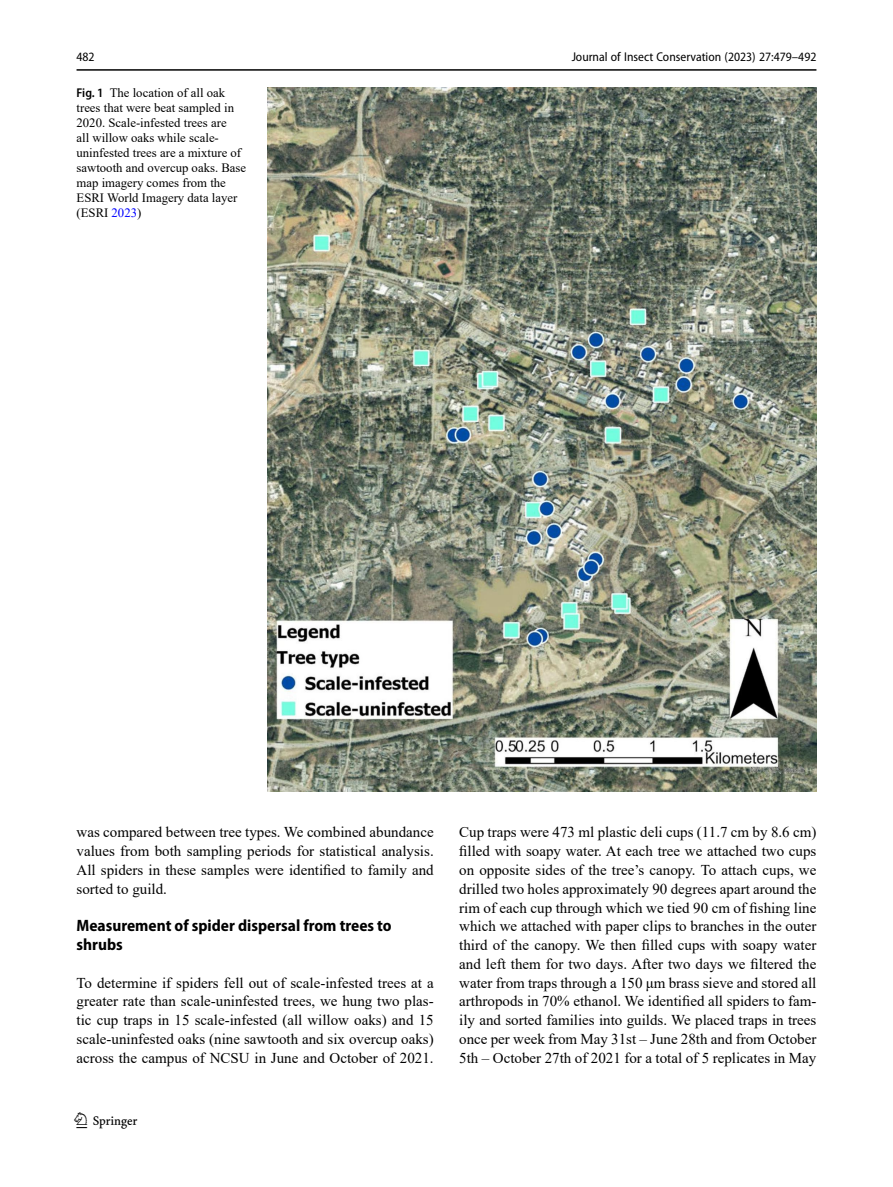
<style>
.page{position:relative;width:893px;height:1187px;background:#fff}
.page>*{position:absolute;margin:0;border:0;box-sizing:border-box;transform-origin:0 0}
.t1{font:22.5px "Springnew";color:#000}
.Head_2{font:700 semi-condensed 16.5px/18.8px "Myriad Pro";color:#000}
.Body_Text{font:15px/18.8px "Times New Roman";color:#000;text-align:justify}
.Figure_Caption_Side{font:12.75px/15px "Times New Roman";color:#000}
.t2{font:semi-condensed 12.75px "Myriad Pro";color:#000}
.s1{font-family:"Myriad Pro";font-weight:600;font-stretch:semi-condensed}
.s2{color:#00f}
</style>
<div class="page">
<hr style="left:77px;top:69px;width:739px;height:2px;background:#000">
<img style="left:268px;top:87px;width:548px;height:704px">
<p class="t2" style="left:77px;top:49px;width:20px">482</p>
<p class="Figure_Caption_Side" style="left:77px;top:84px;width:171px"><span class="s1">Fig. 1</span> The location of all oak trees that were beat sampled in<br>2020. Scale-infested trees are<br>all willow oaks while scale&shy;uninfested trees are a mixture of sawtooth and overcup oaks. Base map imagery comes from the<br>ESRI World Imagery data layer (ESRI <span class="s2">2023</span>)</p>
<p class="t2" style="left:572px;top:49px;width:246px">Journal of Insect Conservation (2023) 27:479–492</p>
<p class="Body_Text" style="left:77px;top:822px;width:359px">was compared between tree types. We combined abundance values from both sampling periods for statistical analysis.<br>All spiders in these samples were identified to family and sorted to guild.</p>
<p class="Head_2" style="left:77px;top:916px;width:317px">Measurement of spider dispersal from trees to shrubs</p>
<p class="Body_Text" style="left:77px;top:972px;width:359px">To determine if spiders fell out of scale-infested trees at a greater rate than scale-uninfested trees, we hung two plas&shy;tic cup traps in 15 scale-infested (all willow oaks) and 15 scale-uninfested oaks (nine sawtooth and six overcup oaks) across the campus of NCSU in June and October of 2021.</p>
<h1 class="t1" style="left:77px;top:1107px;width:63px">1 3</h1>
<p class="Body_Text" style="left:459px;top:822px;width:359px">Cup traps were 473 ml plastic deli cups (11.7 cm by 8.6 cm) filled with soapy water. At each tree we attached two cups on opposite sides of the tree’s canopy. To attach cups, we drilled two holes approximately 90 degrees apart around the rim of each cup through which we tied 90 cm of fishing line which we attached with paper clips to branches in the outer third of the canopy. We then filled cups with soapy water and left them for two days. After two days we filtered the water from traps through a 150 μm brass sieve and stored all arthropods in 70% ethanol. We identified all spiders to fam&shy;ily and sorted families into guilds. We placed traps in trees once per week from May 31st – June 28th and from October 5th – October 27th of 2021 for a total of 5 replicates in May</p>
</div>
